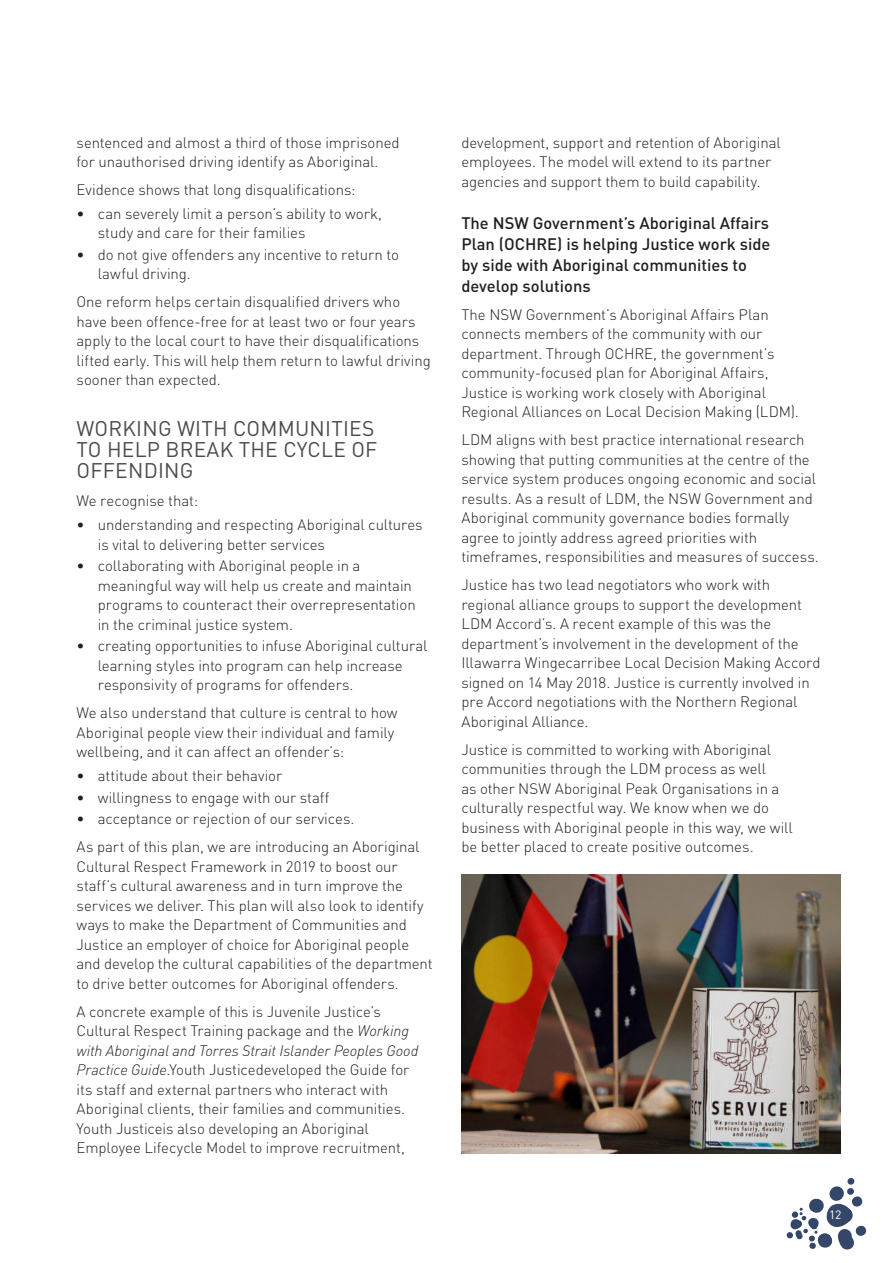
<style>
.page{position:relative;width:893px;height:1263px;background:#fff}
.page>*{position:absolute;margin:0;border:0;box-sizing:border-box;transform-origin:0 0}
.t1{font:21px/21px "DINOT";letter-spacing:.01em;color:#4b4c4d}
.t2{font:500 16.5px/21px "DINOT";color:#231f20}
.Body_Text_Plain{font:300 15px/19.5px "DINOT";letter-spacing:-.005em;color:#231f20}
.Body_-_DOT_points__n{font:300 15px/19.5px "DINOT";letter-spacing:-.005em;color:#231f20}
.Body_-_DOT_points{font:300 15px/19.5px "DINOT";letter-spacing:-.005em;color:#231f20}
.Body_Text_Plain_-_no{font:300 15px/19.5px "DINOT";letter-spacing:-.005em;color:#231f20}
.t3{font:12px "DINOT";color:#fff}
.s1{font-style:italic}
</style>
<div class="page">
<svg style="left:787px;top:1178px;width:80px;height:72px"></svg>
<img style="left:461px;top:874px;width:379px;height:280px">
<p class="Body_Text_Plain" style="left:77px;top:132px;width:325px">sentenced and almost a third of those imprisoned for unauthorised driving identify as Aboriginal.</p>
<p class="Body_Text_Plain_-_no" style="left:77px;top:180px;width:281px">Evidence shows that long disqualifications:</p>
<p class="Body_-_DOT_points__n" style="left:98px;top:203px;width:286px;text-indent:-21px">• can severely limit a person’s ability to work, study and care for their families</p>
<p class="Body_-_DOT_points" style="left:98px;top:245px;width:303px;text-indent:-21px">• do not give offenders any incentive to return to lawful driving.</p>
<p class="Body_Text_Plain" style="left:77px;top:292px;width:356px">One reform helps certain disqualified drivers who have been offence-free for at least two or four years apply to the local court to have their disqualifications lifted early. This will help them return to lawful driving sooner than expected.</p>
<h3 class="t1" style="left:77px;top:418px;width:302px">WORKING WITH COMMUNITIES<br>TO HELP BREAK THE CYCLE OF<br>OFFENDING</h3>
<p class="Body_Text_Plain_-_no" style="left:77px;top:491px;width:123px">We recognise that:</p>
<p class="Body_-_DOT_points__n" style="left:98px;top:515px;width:326px;text-indent:-21px">• understanding and respecting Aboriginal cultures is vital to delivering better services</p>
<p class="Body_-_DOT_points__n" style="left:98px;top:556px;width:319px;text-indent:-21px">• collaborating with Aboriginal people in a meaningful way will help us create and maintain programs to counteract their overrepresentation in the criminal justice system.</p>
<p class="Body_-_DOT_points" style="left:98px;top:636px;width:331px;text-indent:-21px">• creating opportunities to infuse Aboriginal cultural learning styles into program can help increase responsivity of programs for offenders.</p>
<p class="Body_Text_Plain_-_no" style="left:77px;top:703px;width:323px">We also understand that culture is central to how<br>Aboriginal people view their individual and family wellbeing, and it can affect an offender’s:</p>
<p class="Body_-_DOT_points__n" style="left:77px;top:766px;width:207px">• attitude about their behavior</p>
<p class="Body_-_DOT_points__n" style="left:77px;top:787px;width:254px">• willingness to engage with our staff</p>
<p class="Body_-_DOT_points" style="left:77px;top:809px;width:279px">• acceptance or rejection of our services.</p>
<p class="Body_Text_Plain" style="left:77px;top:837px;width:358px">As part of this plan, we are introducing an Aboriginal Cultural Respect Framework in 2019 to boost our staff’s cultural awareness and in turn improve the services we deliver. This plan will also look to identify ways to make the Department of Communities and Justice an employer of choice for Aboriginal people and develop the cultural capabilities of the department to drive better outcomes for Aboriginal offenders.</p>
<p class="Body_Text_Plain" style="left:77px;top:1001px;width:343px">A concrete example of this is Juvenile Justice’s Cultural Respect Training package and the <span class="s1">Working with Aboriginal and Torres Strait Islander Peoples Good Practice Guide</span>.Youth Justicedeveloped the Guide for its staff and external partners who interact with Aboriginal clients, their families and communities.<br>Youth Justiceis also developing an Aboriginal Employee Lifecycle Model to improve recruitment,</p>
<p class="Body_Text_Plain" style="left:461px;top:132px;width:321px">development, support and retention of Aboriginal employees. The model will extend to its partner agencies and support them to build capability.</p>
<h4 class="t2" style="left:461px;top:212px;width:311px">The NSW Government’s Aboriginal Affairs Plan (OCHRE) is helping Justice work side by side with Aboriginal communities to develop solutions</h4>
<p class="Body_Text_Plain" style="left:461px;top:304px;width:339px">The NSW Government’s Aboriginal Affairs Plan connects members of the community with our department. Through OCHRE, the government’s community-focused plan for Aboriginal Affairs, Justice is working work closely with Aboriginal Regional Alliances on Local Decision Making (LDM).</p>
<p class="Body_Text_Plain" style="left:461px;top:430px;width:359px">LDM aligns with best practice international research showing that putting communities at the centre of the service system produces ongoing economic and social results. As a result of LDM, the NSW Government and Aboriginal community governance bodies formally agree to jointly address agreed priorities with timeframes, responsibilities and measures of success.</p>
<p class="Body_Text_Plain" style="left:461px;top:575px;width:361px">Justice has two lead negotiators who work with regional alliance groups to support the development LDM Accord’s. A recent example of this was the department’s involvement in the development of the Illawarra Wingecarribee Local Decision Making Accord signed on 14 May 2018. Justice is currently involved in pre Accord negotiations with the Northern Regional Aboriginal Alliance.</p>
<p class="Body_Text_Plain" style="left:461px;top:740px;width:333px">Justice is committed to working with Aboriginal communities through the LDM process as well<br>as other NSW Aboriginal Peak Organisations in a culturally respectful way. We know when we do business with Aboriginal people in this way, we will be better placed to create positive outcomes.</p>
<p class="t3" style="left:829px;top:1207px;width:14px">12</p>
</div>
